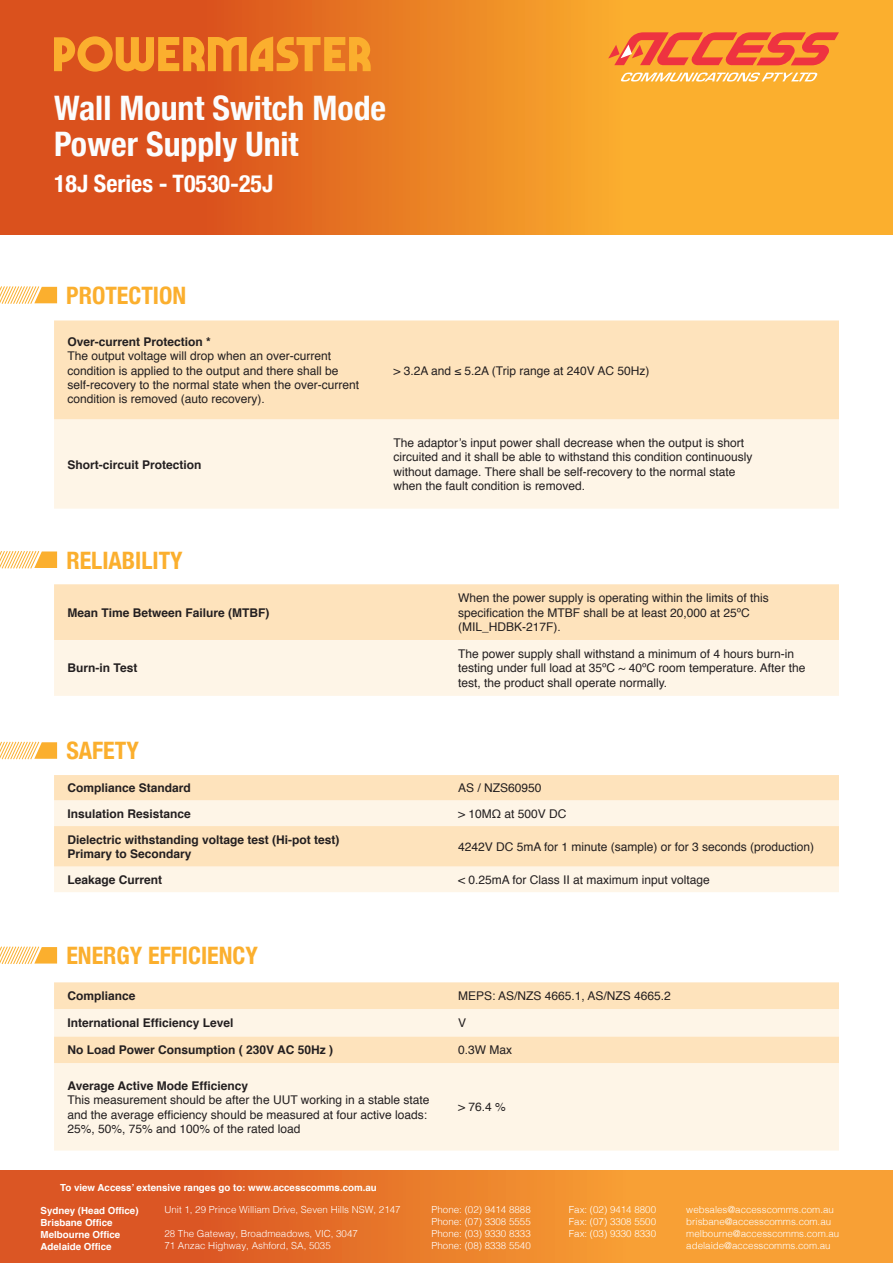
<style>
.page{position:relative;width:893px;height:1263px;background:#fff}
.page>*{position:absolute;margin:0;border:0;box-sizing:border-box;transform-origin:0 0}
.t1{font:700 condensed 33.75px "Helvetica Neue";color:#fbfdfe}
.t2{font:700 condensed 24px "Helvetica Neue";color:#fbaf2e}
.t3{font:700 condensed 24px "Helvetica Neue";color:#fff}
.TABLE_BODY_R{font:12px/14.4px "Helvetica";color:#231f20}
.TABLE_BODY_R-2{font:700 12px "Helvetica";color:#231f20}
.t4{font:300 9.75px/12px "Helvetica";color:#fff}
.t5{font:700 9.75px/12px "Helvetica";color:#fff}
.s1{font-weight:700}
</style>
<div class="page">
<div style="left:0;top:1170px;width:893px;height:93px;background:linear-gradient(to right,#d64b21,#feb038)"></div>
<svg style="left:0;top:0;width:892px;height:234px;background:#eb8325"></svg>
<svg style="left:608px;top:32px;width:231px;height:33px;background:#f36a39"></svg>
<svg style="left:620px;top:73px;width:198px;height:9px"></svg>
<svg style="left:54px;top:36px;width:317px;height:36px;background:#ee8c27"></svg>
<svg style="left:0;top:551px;width:57px;height:18px"></svg>
<svg style="left:0;top:741px;width:57px;height:19px"></svg>
<svg style="left:54px;top:584px;width:785px;height:112px;background:#feecd1"></svg>
<div style="left:54px;top:775px;width:785px;height:25px;background:#fee3bc"></div>
<svg style="left:54px;top:800px;width:785px;height:92px;background:#feedd4"></svg>
<div style="left:54px;top:982px;width:785px;height:27px;background:#fee3bc"></div>
<svg style="left:54px;top:1009px;width:785px;height:141px;background:#fef1de"></svg>
<svg style="left:0;top:946px;width:57px;height:18px"></svg>
<div style="left:54px;top:320px;width:785px;height:99px;background:#fee3bc"></div>
<div style="left:54px;top:419px;width:785px;height:90px;background:#fef5e7"></div>
<svg style="left:0;top:286px;width:57px;height:18px"></svg>
<p class="t1" style="left:54px;top:80px;width:334px">Wall Mount Switch Mode</p>
<p class="t1" style="left:54px;top:116px;width:246px">Power Supply Unit</p>
<p class="t3" style="left:54px;top:163px;width:221px">18J Series - T0530-25J</p>
<p class="t2" style="left:66px;top:275px;width:121px">PROTECTION</p>
<p class="TABLE_BODY_R-2" style="left:68px;top:332px;width:145px">Over-current Protection *</p>
<p class="TABLE_BODY_R" style="left:68px;top:349px;width:293px">The output voltage will drop when an over-current condition is applied to the output and there shall be self-recovery to the normal state when the over-current condition is removed (auto recovery).</p>
<p class="TABLE_BODY_R-2" style="left:68px;top:455px;width:136px">Short-circuit Protection</p>
<p class="t2" style="left:66px;top:540px;width:118px">RELIABILITY</p>
<p class="TABLE_BODY_R-2" style="left:68px;top:603px;width:203px">Mean Time Between Failure (MTBF)</p>
<p class="TABLE_BODY_R-2" style="left:68px;top:658px;width:71px">Burn-in Test</p>
<p class="t2" style="left:66px;top:731px;width:74px">SAFETY</p>
<p class="TABLE_BODY_R" style="left:394px;top:363px;width:257px">&gt; 3.2A and ≤ 5.2A (Trip range at 240V AC 50Hz)</p>
<p class="TABLE_BODY_R" style="left:394px;top:436px;width:352px">The adaptor’s input power shall decrease when the output is short</p>
<p class="TABLE_BODY_R" style="left:394px;top:450px;width:360px">circuited and it shall be able to withstand this condition continuously</p>
<p class="TABLE_BODY_R" style="left:394px;top:465px;width:343px">without damage. There shall be self-recovery to the normal state</p>
<p class="TABLE_BODY_R" style="left:394px;top:479px;width:193px">when the fault condition is removed.</p>
<p class="TABLE_BODY_R" style="left:458px;top:591px;width:312px">When the power supply is operating within the limits of this</p>
<p class="TABLE_BODY_R" style="left:458px;top:606px;width:293px">specification the MTBF shall be at least 20,000 at 25ºC</p>
<p class="TABLE_BODY_R" style="left:458px;top:620px;width:104px">(MIL_HDBK-217F).</p>
<p class="TABLE_BODY_R" style="left:458px;top:647px;width:338px">The power supply shall withstand a minimum of 4 hours burn-in</p>
<p class="TABLE_BODY_R" style="left:458px;top:661px;width:349px">testing under full load at 35ºC ~ 40ºC room temperature. After the</p>
<p class="TABLE_BODY_R" style="left:458px;top:676px;width:211px">test, the product shall operate normally.</p>
<p class="TABLE_BODY_R-2" style="left:68px;top:778px;width:125px">Compliance Standard</p>
<p class="TABLE_BODY_R" style="left:458px;top:781px;width:85px">AS / NZS60950</p>
<p class="TABLE_BODY_R-2" style="left:68px;top:804px;width:125px">Insulation Resistance</p>
<p class="TABLE_BODY_R" style="left:458px;top:807px;width:110px">&gt; 10MΩ at 500V DC</p>
<p class="TABLE_BODY_R-2" style="left:68px;top:830px;width:274px">Dielectric withstanding voltage test (Hi-pot test)</p>
<p class="TABLE_BODY_R-2" style="left:68px;top:844px;width:126px">Primary to Secondary</p>
<p class="TABLE_BODY_R" style="left:458px;top:840px;width:358px">4242V DC 5mA for 1 minute (sample) or for 3 seconds (production)</p>
<p class="TABLE_BODY_R-2" style="left:68px;top:870px;width:96px">Leakage Current</p>
<p class="TABLE_BODY_R" style="left:458px;top:873px;width:253px">&lt; 0.25mA for Class II at maximum input voltage</p>
<p class="t2" style="left:66px;top:935px;width:193px">ENERGY EFFICIENCY</p>
<p class="TABLE_BODY_R-2" style="left:68px;top:986px;width:70px">Compliance</p>
<p class="TABLE_BODY_R" style="left:458px;top:989px;width:214px">MEPS: AS/NZS 4665.1, AS/NZS 4665.2</p>
<p class="TABLE_BODY_R-2" style="left:68px;top:1013px;width:168px">International Efficiency Level</p>
<p class="TABLE_BODY_R" style="left:458px;top:1016px;width:10px">V</p>
<p class="TABLE_BODY_R-2" style="left:68px;top:1040px;width:267px">No Load Power Consumption ( 230V AC 50Hz )</p>
<p class="TABLE_BODY_R" style="left:458px;top:1043px;width:56px">0.3W Max</p>
<p class="TABLE_BODY_R" style="left:68px;top:1079px;width:363px"><span class="s1">Average Active Mode Efficiency<br></span>This measurement should be after the UUT working in a stable state and the average efficiency should be measured at four active loads:<br>25%, 50%, 75% and 100% of the rated load</p>
<p class="TABLE_BODY_R" style="left:458px;top:1100px;width:49px">&gt; 76.4 %</p>
<p class="t5" style="left:60px;top:1181px;width:318px">To view Access’ extensive ranges go to: www.accesscomms.com.au</p>
<p class="t5" style="left:41px;top:1204px;width:100px">Sydney (Head Office)<br>Brisbane Office<br>Melbourne Office<br>Adelaide Office</p>
<p class="t4" style="left:164px;top:1203px;width:238px">Unit 1, 29 Prince William Drive, Seven Hills NSW, 2147</p>
<p class="t4" style="left:164px;top:1227px;width:195px">28 The Gateway, Broadmeadows, VIC, 3047<br>71 Anzac Highway, Ashford, SA, 5035</p>
<p class="t4" style="left:432px;top:1203px;width:101px;text-align:justify">Phone: (02) 9414 8888<br>Phone: (07) 3308 5555<br>Phone: (03) 9330 8333<br>Phone: (08) 8338 5540</p>
<p class="t4" style="left:569px;top:1203px;width:89px;text-align:justify">Fax: (02) 9414 8800<br>Fax: (07) 3308 5500<br>Fax: (03) 9330 8330</p>
<p class="t4" style="left:686px;top:1203px;width:155px">websales@accesscomms.com.au brisbane@accesscomms.com.au melbourne@accesscomms.com.au adelaide@accesscomms.com.au</p>
</div>
